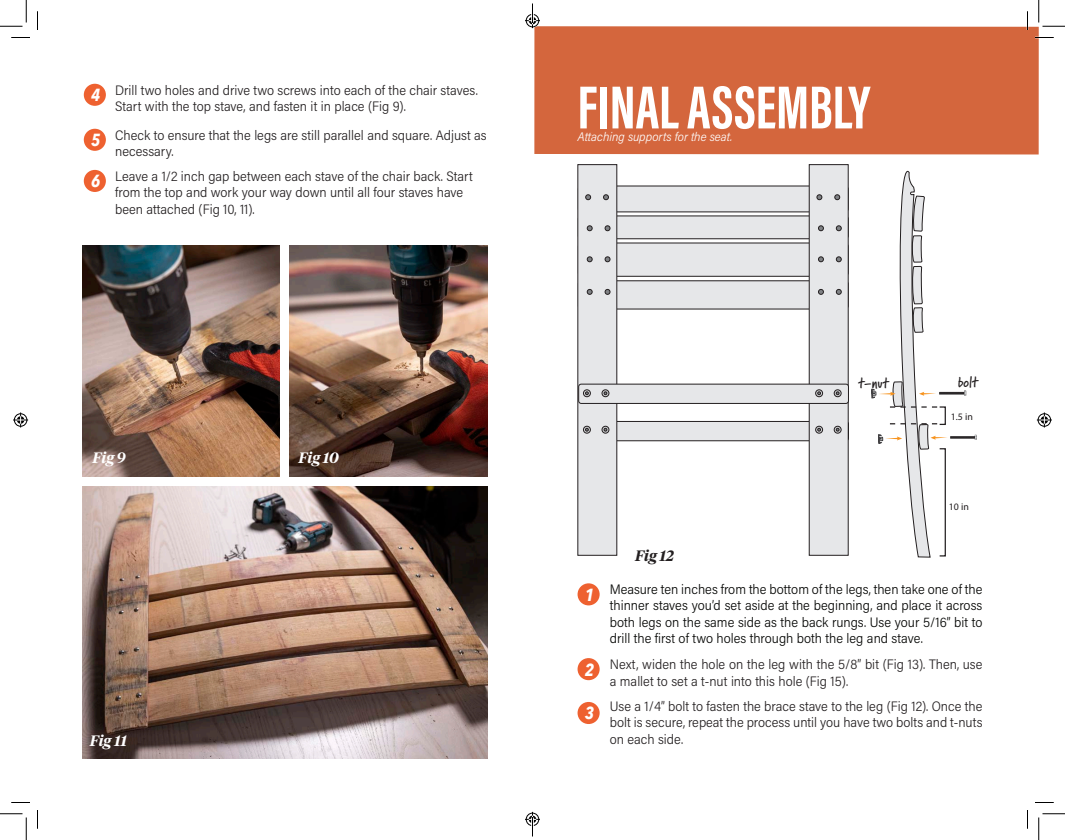
<style>
.page{position:relative;width:1065px;height:840px;background:#fff}
.page>*{position:absolute;margin:0;border:0;box-sizing:border-box;transform-origin:0 0}
.t1{font:700 62.5px "Acumin Pro Extra Cond";color:#fff}
.t2{font:italic 700 17.5px "Avenir Next Condensed";color:#fff}
.t3{font:italic 600 15px "Tiempos Headline";color:#fff}
.t4{font:700 15px "Marydale";color:#231f20}
.t5{font:italic 600 15px "Tiempos Headline";color:#231f20}
.BODY{font:300 13.75px/16.5px "Acumin Pro Semi Cond";color:#231f20}
.BODY-2{font:300 13.75px/16.5px "Acumin Pro Semi Cond";color:#040503;text-align:justify}
.t6{font:italic 300 12.5px "Acumin Pro Semi Cond";color:#fff}
.t7{font:9.88px "Myriad Pro";color:#231f20}
</style>
<div class="page">
<img style="left:82px;top:486px;width:405px;height:273px">
<div style="left:84px;top:84px;width:22px;height:22px;background:#ee6130;border-radius:50%"></div>
<div style="left:578px;top:583px;width:22px;height:22px;background:#ee6130;border-radius:50%"></div>
<div style="left:534px;top:26px;width:505px;height:129px;background:#d4663d"></div>
<div style="left:578px;top:658px;width:22px;height:22px;background:#ee6130;border-radius:50%"></div>
<svg style="left:871px;top:134px;width:106px;height:424px"></svg>
<img style="left:82px;top:245px;width:198px;height:232px">
<img style="left:290px;top:245px;width:197px;height:232px">
<div style="left:84px;top:170px;width:22px;height:22px;background:#ee6130;border-radius:50%"></div>
<div style="left:84px;top:129px;width:22px;height:22px;background:#ee6130;border-radius:50%"></div>
<div style="left:579px;top:421px;width:269px;height:20px;background:#e6e7e9;border-radius:3px"></div>
<div style="left:578px;top:421px;width:271px;height:20px;border:1px solid #231f20;border-radius:3px"></div>
<div style="left:578px;top:186px;width:270px;height:26px;background:#e6e7e9;border-radius:3px"></div>
<div style="left:578px;top:186px;width:270px;height:26px;border:1px solid #231f20;border-radius:3px"></div>
<div style="left:578px;top:216px;width:270px;height:23px;background:#e6e7e9;border-radius:3px"></div>
<div style="left:578px;top:216px;width:270px;height:23px;border:1px solid #231f20;border-radius:3px"></div>
<div style="left:578px;top:243px;width:270px;height:33px;background:#e6e7e9;border-radius:3px"></div>
<div style="left:578px;top:243px;width:270px;height:34px;border:1px solid #231f20;border-radius:3px"></div>
<div style="left:578px;top:281px;width:270px;height:28px;background:#e6e7e9;border-radius:3px"></div>
<div style="left:578px;top:280px;width:270px;height:29px;border:1px solid #231f20;border-radius:3px"></div>
<div style="left:809px;top:165px;width:39px;height:390px;background:#e6e7e9"></div>
<div style="left:809px;top:164px;width:40px;height:392px;border:1px solid #231f20"></div>
<div style="left:578px;top:165px;width:39px;height:390px;background:#e6e7e9"></div>
<svg style="left:585px;top:194px;width:6px;height:6px"></svg>
<svg style="left:603px;top:194px;width:6px;height:6px"></svg>
<svg style="left:587px;top:225px;width:6px;height:6px"></svg>
<svg style="left:605px;top:225px;width:5px;height:6px"></svg>
<svg style="left:587px;top:257px;width:6px;height:5px"></svg>
<svg style="left:605px;top:257px;width:5px;height:5px"></svg>
<svg style="left:587px;top:289px;width:6px;height:6px"></svg>
<svg style="left:605px;top:289px;width:5px;height:6px"></svg>
<svg style="left:817px;top:194px;width:5px;height:6px"></svg>
<svg style="left:834px;top:194px;width:6px;height:6px"></svg>
<svg style="left:818px;top:225px;width:6px;height:6px"></svg>
<svg style="left:836px;top:225px;width:6px;height:6px"></svg>
<svg style="left:818px;top:257px;width:6px;height:5px"></svg>
<svg style="left:836px;top:257px;width:6px;height:5px"></svg>
<svg style="left:818px;top:289px;width:6px;height:6px"></svg>
<svg style="left:836px;top:289px;width:6px;height:6px"></svg>
<div style="left:579px;top:384px;width:269px;height:19px;background:#e6e7e9;border-radius:3px"></div>
<div style="left:578px;top:384px;width:271px;height:20px;border:1px solid #231f20;border-radius:3px"></div>
<div style="left:602px;top:389px;width:7px;height:8px;border:1px solid #231f20;border-radius:50%"></div>
<div style="left:583px;top:389px;width:8px;height:8px;border:1px solid #231f20;border-radius:50%"></div>
<svg style="left:585px;top:392px;width:4px;height:3px"></svg>
<div style="left:834px;top:389px;width:8px;height:8px;border:1px solid #231f20;border-radius:50%"></div>
<div style="left:815px;top:389px;width:8px;height:8px;border:1px solid #231f20;border-radius:50%"></div>
<div style="left:602px;top:426px;width:7px;height:8px;border:1px solid #231f20;border-radius:50%"></div>
<div style="left:583px;top:426px;width:8px;height:8px;border:1px solid #231f20;border-radius:50%"></div>
<svg style="left:585px;top:428px;width:4px;height:3px"></svg>
<div style="left:834px;top:426px;width:8px;height:8px;border:1px solid #231f20;border-radius:50%"></div>
<div style="left:815px;top:426px;width:8px;height:8px;border:1px solid #231f20;border-radius:50%"></div>
<div style="left:578px;top:702px;width:22px;height:22px;background:#ee6130;border-radius:50%"></div>
<svg style="left:11px;top:37px;width:19px;height:1px"></svg>
<svg style="left:1035px;top:37px;width:19px;height:1px"></svg>
<svg style="left:11px;top:802px;width:19px;height:1px"></svg>
<svg style="left:1035px;top:802px;width:19px;height:1px"></svg>
<svg style="left:37px;top:11px;width:1px;height:19px"></svg>
<svg style="left:37px;top:810px;width:1px;height:19px"></svg>
<svg style="left:1027px;top:11px;width:1px;height:19px"></svg>
<svg style="left:1027px;top:810px;width:1px;height:19px"></svg>
<svg style="left:0;top:0;width:27px;height:27px"></svg>
<svg style="left:0;top:814px;width:27px;height:26px"></svg>
<svg style="left:1039px;top:0;width:26px;height:27px"></svg>
<svg style="left:1039px;top:814px;width:26px;height:26px"></svg>
<svg style="left:13px;top:412px;width:15px;height:16px"></svg>
<svg style="left:1037px;top:412px;width:15px;height:16px"></svg>
<svg style="left:525px;top:4px;width:15px;height:24px"></svg>
<svg style="left:525px;top:812px;width:15px;height:24px"></svg>
<p class="t2" style="left:91px;top:84px;width:11px">4</p>
<p class="BODY" style="left:115px;top:81px;width:364px">Drill two holes and drive two screws into each of the chair staves.<br>Start with the top stave, and fasten it in place (Fig 9).</p>
<p class="t2" style="left:91px;top:129px;width:11px">5</p>
<p class="BODY" style="left:115px;top:126px;width:373px">Check to ensure that the legs are still parallel and square. Adjust as necessary.</p>
<p class="t2" style="left:91px;top:171px;width:11px">6</p>
<p class="BODY" style="left:115px;top:167px;width:359px">Leave a 1/2 inch gap between each stave of the chair back. Start from the top and work your way down until all four staves have been attached (Fig 10, 11).</p>
<p class="t3" style="left:92px;top:448px;width:35px">Fig 9</p>
<p class="t3" style="left:299px;top:448px;width:42px">Fig 10</p>
<p class="t3" style="left:90px;top:730px;width:39px">Fig 11</p>
<p class="t1" style="left:578px;top:69px;width:294px">FINAL ASSEMBLY</p>
<p class="t6" style="left:578px;top:128px;width:156px">Attaching supports for the seat.</p>
<p class="t4" style="left:858px;top:374px;width:32px">t-nut</p>
<p class="t4" style="left:958px;top:373px;width:22px">bolt</p>
<p class="t7" style="left:951px;top:410px;width:24px">1.5 in</p>
<p class="t2" style="left:585px;top:584px;width:11px">1</p>
<p class="t2" style="left:585px;top:659px;width:11px">2</p>
<p class="t2" style="left:585px;top:703px;width:11px">3</p>
<p class="t5" style="left:635px;top:546px;width:40px">Fig 12</p>
<p class="t7" style="left:949px;top:500px;width:22px">10 in</p>
<p class="BODY-2" style="left:610px;top:580px;width:374px">Measure ten inches from the bottom of the legs, then take one of the thinner staves you’d set aside at the beginning, and place it across both legs on the same side as the back rungs. Use your 5/16” bit to drill the first of two holes through both the leg and stave.</p>
<p class="BODY" style="left:610px;top:656px;width:374px">Next, widen the hole on the leg with the 5/8” bit (Fig 13). Then, use a mallet to set a t-nut into this hole (Fig 15).</p>
<p class="BODY" style="left:610px;top:697px;width:374px;text-align:justify">Use a 1/4” bolt to fasten the brace stave to the leg (Fig 12). Once the bolt is secure, repeat the process until you have two bolts and t-nuts on each side.</p>
</div>
